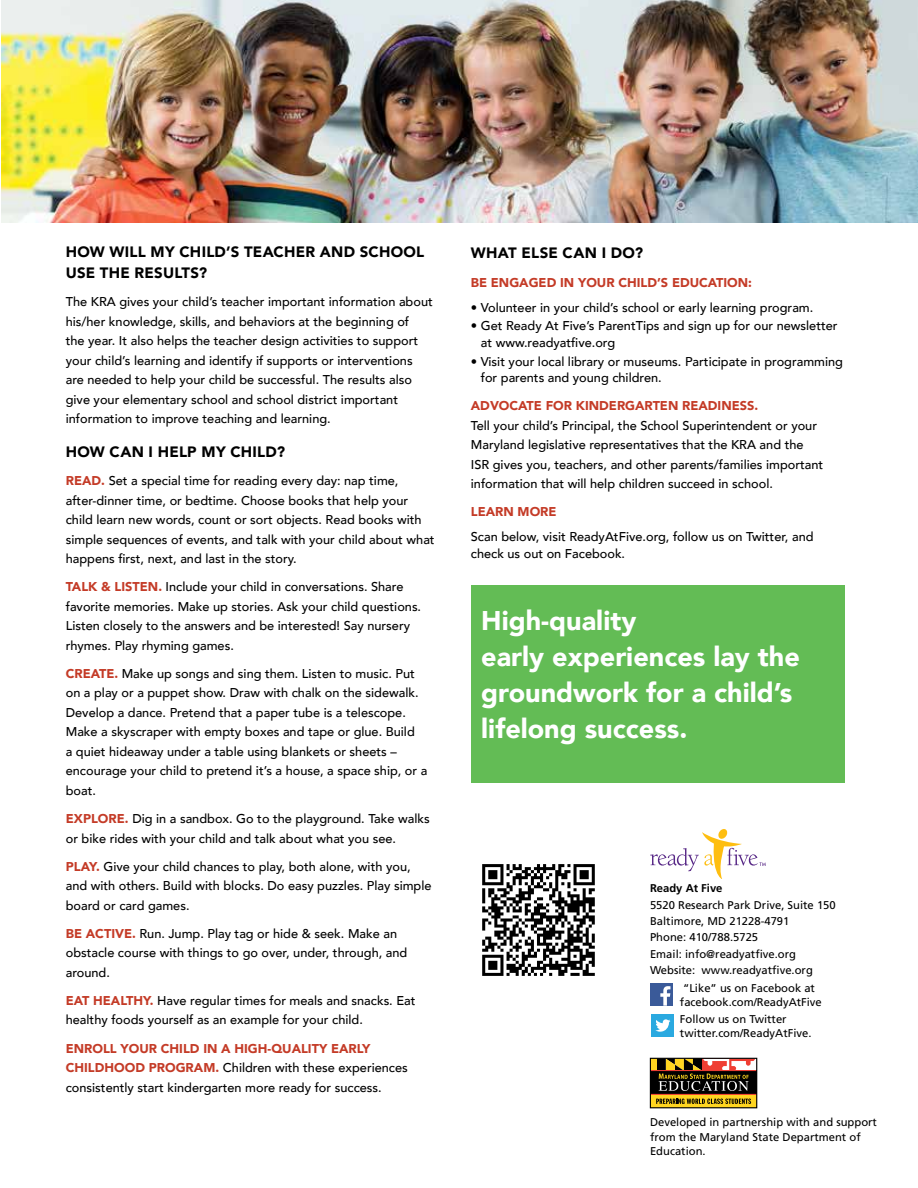
<style>
.page{position:relative;width:918px;height:1188px;background:#fff}
.page>*{position:absolute;margin:0;border:0;box-sizing:border-box;transform-origin:0 0}
.t1{font:900 27px/36px "Avenir";color:#fff}
.t2{font:900 15px/21px "Avenir";letter-spacing:.015em;color:#000}
.t3{font:500 12.75px/19.5px "Avenir";color:#000}
.t4{font:900 12.75px "Avenir";color:#c43b27}
.t5{font:11.25px/16.4px "Frutiger";color:#000}
.t6{font:700 11.25px "Frutiger";color:#000}
.s1{font-weight:900;color:#c43b27}
</style>
<div class="page">
<img style="left:482px;top:864px;width:113px;height:112px">
<svg style="left:650px;top:829px;width:116px;height:50px"></svg>
<div style="left:657px;top:1058px;width:9px;height:13px;background:#000"></div>
<div style="left:650px;top:1058px;width:7px;height:13px;background:#ffd520"></div>
<div style="left:650px;top:1071px;width:106px;height:23px;background:#000"></div>
<div style="left:650px;top:1094px;width:106px;height:14px;background:#ffd520"></div>
<svg style="left:656px;top:1099px;width:95px;height:5px"></svg>
<hr style="left:650px;top:1094px;width:106px;height:1px;background:#ef3e33">
<hr style="left:650px;top:1070px;width:107px;height:1px;background:#ef3e33">
<div style="left:650px;top:1058px;width:107px;height:50px;border:1px solid #000"></div>
<svg style="left:659px;top:1058px;width:96px;height:33px"></svg>
<div style="left:650px;top:983px;width:23px;height:23px;background:#3a5a99"></div>
<svg style="left:660px;top:986px;width:10px;height:20px"></svg>
<div style="left:652px;top:1014px;width:22px;height:23px;background:#2aa9e0"></div>
<svg style="left:655px;top:1019px;width:16px;height:13px"></svg>
<img style="left:2px;top:0;width:916px;height:222px">
<div style="left:471px;top:585px;width:373px;height:198px;background:#63bc55"></div>
<p class="t2" style="left:66px;top:241px;width:360px">HOW WILL MY CHILD’S TEACHER AND SCHOOL<br>USE THE RESULTS?</p>
<p class="t3" style="left:66px;top:291px;width:369px">The KRA gives your child’s teacher important information about his/her knowledge, skills, and behaviors at the beginning of<br>the year. It also helps the teacher design activities to support your child’s learning and identify if supports or interventions are needed to help your child be successful. The results also give your elementary school and school district important information to improve teaching and learning.</p>
<p class="t2" style="left:66px;top:441px;width:221px">HOW CAN I HELP MY CHILD?</p>
<p class="t3" style="left:66px;top:470px;width:370px"><span class="s1">READ.</span> Set a special time for reading every day: nap time, after-dinner time, or bedtime. Choose books that help your child learn new words, count or sort objects. Read books with simple sequences of events, and talk with your child about what happens first, next, and last in the story.</p>
<p class="t3" style="left:66px;top:576px;width:357px"><span class="s1">TALK &amp; LISTEN.</span> Include your child in conversations. Share favorite memories. Make up stories. Ask your child questions.<br>Listen closely to the answers and be interested! Say nursery rhymes. Play rhyming games.</p>
<p class="t3" style="left:66px;top:663px;width:363px"><span class="s1">CREATE.</span> Make up songs and sing them. Listen to music. Put on a play or a puppet show. Draw with chalk on the sidewalk.<br>Develop a dance. Pretend that a paper tube is a telescope.<br>Make a skyscraper with empty boxes and tape or glue. Build<br>a quiet hideaway under a table using blankets or sheets – encourage your child to pretend it’s a house, a space ship, or a boat.</p>
<p class="t3" style="left:66px;top:808px;width:365px"><span class="s1">EXPLORE.</span> Dig in a sandbox. Go to the playground. Take walks or bike rides with your child and talk about what you see.</p>
<p class="t3" style="left:66px;top:856px;width:367px"><span class="s1">PLAY.</span> Give your child chances to play, both alone, with you, and with others. Build with blocks. Do easy puzzles. Play simple board or card games.</p>
<p class="t3" style="left:66px;top:923px;width:343px"><span class="s1">BE ACTIVE.</span> Run. Jump. Play tag or hide &amp; seek. Make an obstacle course with things to go over, under, through, and around.</p>
<p class="t3" style="left:66px;top:990px;width:351px"><span class="s1">EAT HEALTHY.</span> Have regular times for meals and snacks. Eat healthy foods yourself as an example for your child.</p>
<p class="t3" style="left:66px;top:1038px;width:344px"><span class="s1">ENROLL YOUR CHILD IN A HIGH-QUALITY EARLY<br>CHILDHOOD PROGRAM.</span> Children with these experiences consistently start kindergarten more ready for success.</p>
<p class="t2" style="left:471px;top:242px;width:174px">WHAT ELSE CAN I DO?</p>
<p class="t4" style="left:471px;top:271px;width:283px">BE ENGAGED IN YOUR CHILD’S EDUCATION:</p>
<p class="t3" style="left:471px;top:297px;width:344px">• Volunteer in your child’s school or early learning program.</p>
<p class="t3" style="left:481px;top:317px;width:358px;line-height:16.5px;text-indent:-10px">• Get Ready At Five’s ParentTips and sign up for our newsletter at www.readyatfive.org</p>
<p class="t3" style="left:481px;top:352px;width:364px;line-height:16.5px;text-indent:-10px">• Visit your local library or museums. Participate in programming for parents and young children.</p>
<p class="t4" style="left:471px;top:395px;width:289px">ADVOCATE FOR KINDERGARTEN READINESS.</p>
<p class="t3" style="left:471px;top:415px;width:354px">Tell your child’s Principal, the School Superintendent or your Maryland legislative representatives that the KRA and the ISR gives you, teachers, and other parents/families important information that will help children succeed in school.</p>
<p class="t4" style="left:471px;top:501px;width:87px">LEARN MORE</p>
<p class="t3" style="left:471px;top:528px;width:344px;line-height:16.5px">Scan below, visit ReadyAtFive.org, follow us on Twitter, and check us out on Facebook.</p>
<h1 class="t1" style="left:481px;top:602px;width:320px">High-quality<br>early experiences lay the groundwork for a child’s lifelong success.</h1>
<p class="t6" style="left:650px;top:882px;width:74px">Ready At Five</p>
<p class="t5" style="left:650px;top:896px;width:187px">5520 Research Park Drive, Suite 150<br>Baltimore, MD 21228-4791<br>Phone: 410/788.5725<br>Email: info@readyatfive.org<br>Website: www.readyatfive.org</p>
<p class="t5" style="left:680px;top:981px;width:143px;line-height:14.2px">“Like” us on Facebook at facebook.com/ReadyAtFive</p>
<p class="t5" style="left:680px;top:1011px;width:133px;line-height:14.2px">Follow us on Twitter twitter.com/ReadyAtFive.</p>
<p class="t5" style="left:650px;top:1115px;width:228px;line-height:14.2px">Developed in partnership with and support from the Maryland State Department of<br>Education.</p>
</div>
